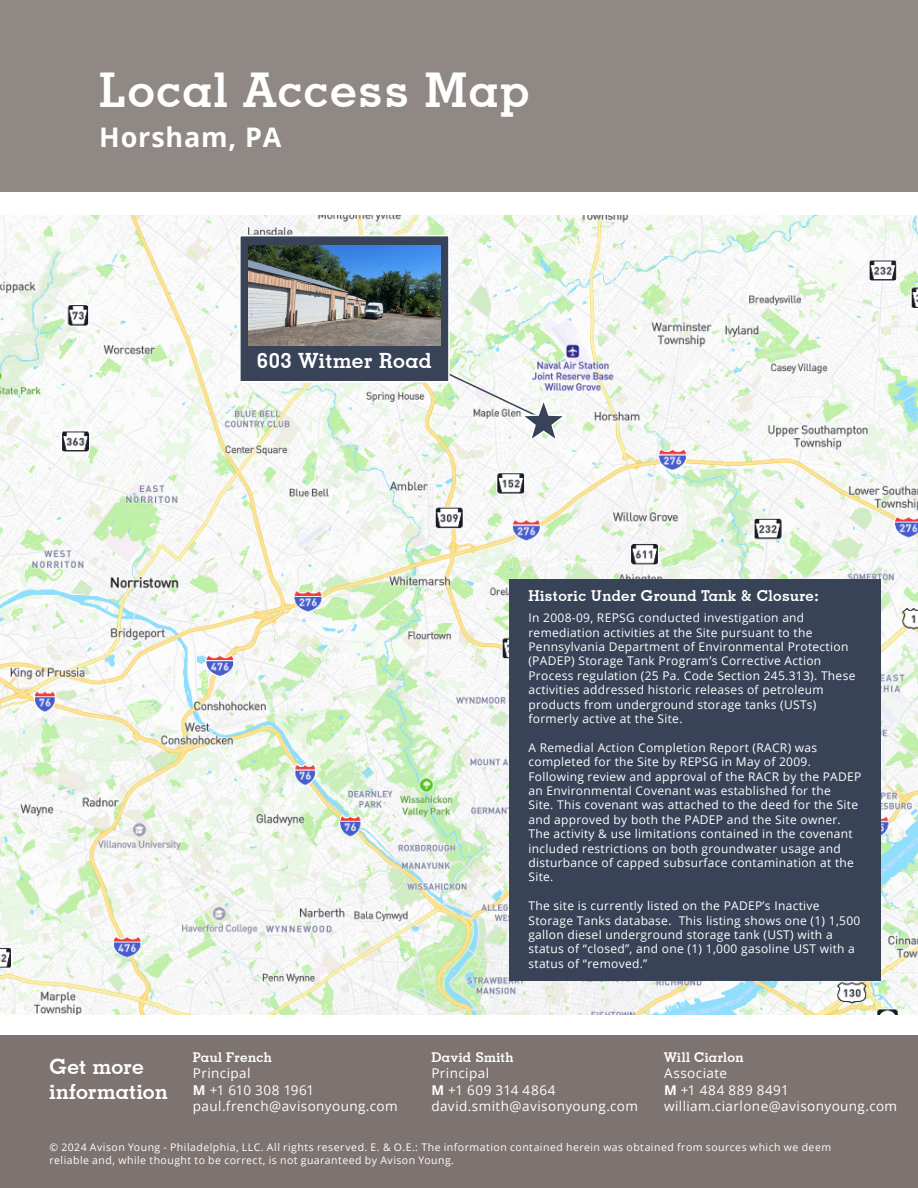
<style>
.page{position:relative;width:918px;height:1188px;background:#fff}
.page>*{position:absolute;margin:0;border:0;box-sizing:border-box;transform-origin:0 0}
.t1{font:700 48px "Geometric Slab 703 BT";letter-spacing:.03em;color:#fff}
.t2{font:700 27px "Open Sans";letter-spacing:.03em;color:#fff}
.t3{font:700 21px "Geometric Slab 703 BT";letter-spacing:.02em;color:#fff}
.t4{font:700 15px "Geometric Slab 703 BT";letter-spacing:.025em;color:#fff}
.t5{font:13.5px "Open Sans";letter-spacing:.03em;color:#fff}
.t6{font:700 13.5px "Geometric Slab 703 BT";letter-spacing:.025em;color:#fff}
.t7{font:13.5px "Open Sans";letter-spacing:-.015em;color:#fff}
.t8{font:12px/14.4px "Open Sans";letter-spacing:.025em;color:#fff}
.t9{font:10.5px/12.6px "Open Sans";letter-spacing:.045em;color:#fff}
.s1{font-weight:700}
</style>
<div class="page">
<div style="left:0;top:0;width:918px;height:191px;background:#908885"></div>
<img style="left:0;top:215px;width:918px;height:800px">
<div style="left:239px;top:235px;width:211px;height:147px;background:#384358;border:2px solid #fff"></div>
<img style="left:248px;top:246px;width:193px;height:100px">
<svg style="left:403px;top:351px;width:166px;height:93px"></svg>
<div style="left:509px;top:580px;width:371px;height:401px;background:#384358"></div>
<div style="left:0;top:1035px;width:918px;height:153px;background:#7d7370"></div>
<p class="t1" style="left:99px;top:61px;width:432px">Local Access Map</p>
<p class="t2" style="left:99px;top:118px;width:184px">Horsham, PA</p>
<p class="t3" style="left:257px;top:348px;width:176px">603 Witmer Road</p>
<p class="t3" style="left:50px;top:1054px;width:96px">Get more</p>
<p class="t3" style="left:50px;top:1079px;width:120px">information</p>
<p class="t6" style="left:193px;top:1049px;width:80px">Paul French</p>
<p class="t5" style="left:193px;top:1064px;width:59px">Principal</p>
<p class="t7" style="left:193px;top:1081px;width:123px"><span class="s1">M</span> +1 610 308 1961</p>
<p class="t5" style="left:193px;top:1097px;width:206px">paul.french@avisonyoung.com</p>
<p class="t4" style="left:528px;top:587px;width:292px">Historic Under Ground Tank &amp; Closure:</p>
<p class="t8" style="left:528px;top:610px;width:328px">In 2008-09, REPSG conducted investigation and remediation activities at the Site pursuant to the Pennsylvania Department of Environmental Protection (PADEP) Storage Tank Program’s Corrective Action Process regulation (25 Pa. Code Section 245.313). These activities addressed historic releases of petroleum products from underground storage tanks (USTs) formerly active at the Site.</p>
<p class="t8" style="left:528px;top:740px;width:335px">A Remedial Action Completion Report (RACR) was completed for the Site by REPSG in May of 2009.<br>Following review and approval of the RACR by the PADEP an Environmental Covenant was established for the<br>Site. This covenant was attached to the deed for the Site and approved by both the PADEP and the Site owner.<br>The activity &amp; use limitations contained in the covenant included restrictions on both groundwater usage and disturbance of capped subsurface contamination at the Site.</p>
<p class="t8" style="left:528px;top:898px;width:334px">The site is currently listed on the PADEP’s Inactive Storage Tanks database. This listing shows one (1) 1,500 gallon diesel underground storage tank (UST) with a status of “closed”, and one (1) 1,000 gasoline UST with a status of “removed.”</p>
<p class="t6" style="left:431px;top:1049px;width:84px">David Smith</p>
<p class="t5" style="left:431px;top:1064px;width:59px">Principal</p>
<p class="t5" style="left:431px;top:1081px;width:126px"><span class="s1">M</span> +1 609 314 4864</p>
<p class="t5" style="left:431px;top:1097px;width:208px">david.smith@avisonyoung.com</p>
<p class="t6" style="left:664px;top:1049px;width:81px">Will Ciarlon</p>
<p class="t5" style="left:664px;top:1064px;width:65px">Associate</p>
<p class="t5" style="left:664px;top:1081px;width:126px"><span class="s1">M</span> +1 484 889 8491</p>
<p class="t5" style="left:664px;top:1097px;width:235px">william.ciarlone@avisonyoung.com</p>
<p class="t9" style="left:50px;top:1141px;width:783px">© 2024 Avison Young - Philadelphia, LLC. All rights reserved. E. &amp; O.E.: The information contained herein was obtained from sources which we deem reliable and, while thought to be correct, is not guaranteed by Avison Young.</p>
</div>
